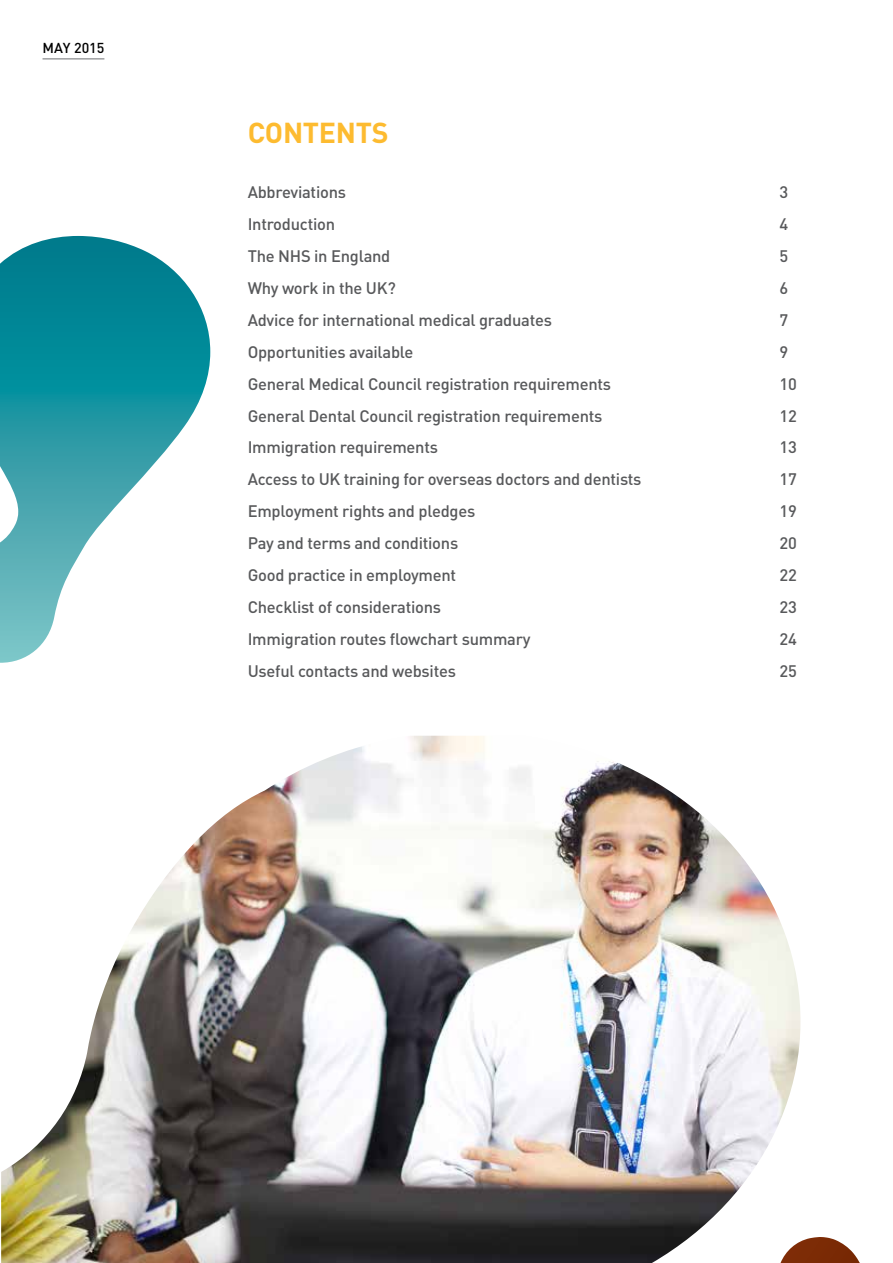
<style>
.page{position:relative;width:893px;height:1263px;background:#fff}
.page>*{position:absolute;margin:0;border:0;box-sizing:border-box;transform-origin:0 0}
.t1{font:700 28.5px "DINOT";letter-spacing:-.01em;color:#fdbb30}
.t2{font:500 16.5px "DINOT";letter-spacing:-.015em;color:#58595b}
.t3{font:500 14.25px "DINOT";color:#000}
</style>
<div class="page">
<hr style="left:43px;top:59px;width:61px;height:1px;background:#6d6e71">
<svg style="left:0;top:236px;width:210px;height:427px"></svg>
<svg style="left:802px;top:1237px;width:58px;height:26px"></svg>
<img style="left:1px;top:736px;width:801px;height:527px">
<p class="t3" style="left:43px;top:39px;width:63px">may 2015</p>
<h1 class="t1" style="left:248px;top:114px;width:125px">CONTENTS</h1>
<p class="t2" style="left:248px;top:182px;width:100px">Abbreviations</p>
<p class="t2" style="left:779px;top:182px;width:10px">3</p>
<p class="t2" style="left:248px;top:214px;width:89px">Introduction</p>
<p class="t2" style="left:779px;top:214px;width:10px">4</p>
<p class="t2" style="left:248px;top:246px;width:144px">The NHS in England</p>
<p class="t2" style="left:779px;top:246px;width:10px">5</p>
<p class="t2" style="left:248px;top:277px;width:150px">Why work in the UK?</p>
<p class="t2" style="left:779px;top:277px;width:10px">6</p>
<p class="t2" style="left:248px;top:309px;width:306px">Advice for international medical graduates</p>
<p class="t2" style="left:779px;top:309px;width:10px">7</p>
<p class="t2" style="left:248px;top:341px;width:167px">Opportunities available</p>
<p class="t2" style="left:779px;top:341px;width:10px">9</p>
<p class="t2" style="left:248px;top:373px;width:365px">General Medical Council registration requirements</p>
<p class="t2" style="left:779px;top:373px;width:19px">10</p>
<p class="t2" style="left:248px;top:405px;width:356px">General Dental Council registration requirements</p>
<p class="t2" style="left:779px;top:405px;width:19px">12</p>
<p class="t2" style="left:248px;top:437px;width:192px">Immigration requirements</p>
<p class="t2" style="left:779px;top:437px;width:19px">13</p>
<p class="t2" style="left:248px;top:469px;width:395px">Access to UK training for overseas doctors and dentists</p>
<p class="t2" style="left:779px;top:469px;width:19px">17</p>
<p class="t2" style="left:248px;top:501px;width:229px">Employment rights and pledges</p>
<p class="t2" style="left:779px;top:501px;width:19px">19</p>
<p class="t2" style="left:248px;top:533px;width:212px">Pay and terms and conditions</p>
<p class="t2" style="left:779px;top:533px;width:19px">20</p>
<p class="t2" style="left:248px;top:564px;width:210px">Good practice in employment</p>
<p class="t2" style="left:779px;top:564px;width:19px">22</p>
<p class="t2" style="left:248px;top:596px;width:195px">Checklist of considerations</p>
<p class="t2" style="left:779px;top:596px;width:19px">23</p>
<p class="t2" style="left:248px;top:628px;width:284px">Immigration routes flowchart summary</p>
<p class="t2" style="left:779px;top:628px;width:19px">24</p>
<p class="t2" style="left:248px;top:660px;width:210px">Useful contacts and websites</p>
<p class="t2" style="left:779px;top:660px;width:19px">25</p>
</div>
